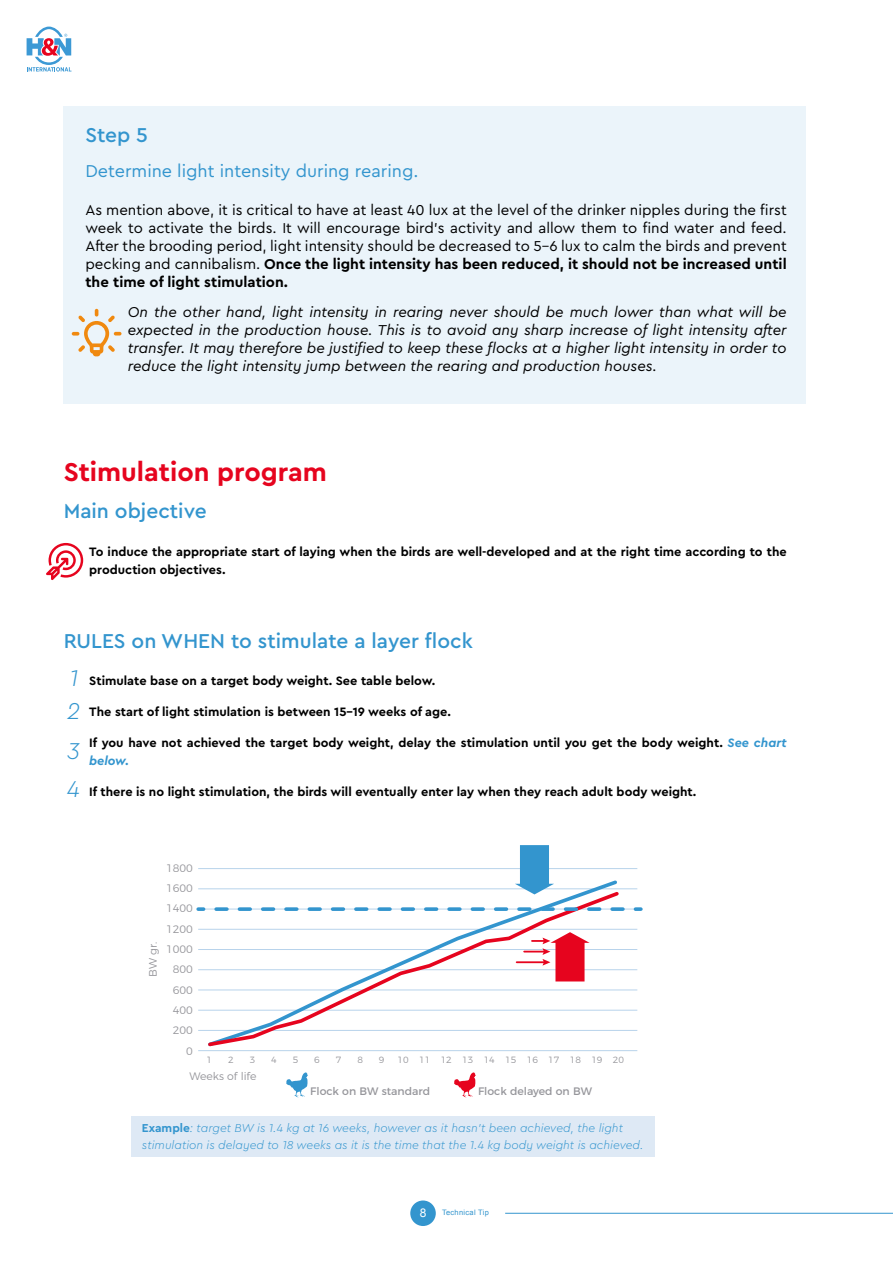
<style>
.page{position:relative;width:893px;height:1263px;background:#fff}
.page>*{position:absolute;margin:0;border:0;box-sizing:border-box;transform-origin:0 0}
.t1{font:700 27px "Cera Pro";color:#e6041e}
.Texto_base{font:italic 300 24px "Cera Pro";color:#3395ce}
.Texto_base-2{font:500 21px "Cera Pro";color:#3395ce}
.Texto_base-3{font:18px "Cera Pro";color:#3395ce}
.Destacado{font:15px/18px "Cera Pro";color:#000;text-align:justify}
.Destacado-2{font:italic 15px/18px "Cera Pro";color:#000;text-align:justify}
.Texto_base-4{font:700 12.75px/18px "Cera Pro";color:#000}
.Pie_de_foto{font:italic 300 12px/16.5px "Cera Pro";color:#3395ce}
.t2{font:12px "Arial";color:#fff}
.t3{font:300 10.8px/20.4px "Montserrat";color:#96969b;text-align:right}
.t4{font:10.8px "Montserrat";color:#96969b}
.t5{font:300 9px "Montserrat";color:#96969b}
.t6{font:7.5px "Arial";letter-spacing:.04em;color:#3395ce}
.s1{font-weight:700}
.s2{font-style:italic;color:#3395ce}
.s3{font-weight:700;font-style:normal}
</style>
<div class="page">
<hr style="left:198px;top:868px;width:439px;height:1px;background:#b8d3eb">
<hr style="left:198px;top:888px;width:439px;height:1px;background:#b8d3eb">
<hr style="left:198px;top:909px;width:439px;height:1px;background:#b8d3eb">
<hr style="left:198px;top:929px;width:439px;height:1px;background:#b8d3eb">
<hr style="left:198px;top:949px;width:439px;height:1px;background:#b8d3eb">
<hr style="left:198px;top:969px;width:439px;height:1px;background:#b8d3eb">
<hr style="left:198px;top:990px;width:439px;height:1px;background:#b8d3eb">
<hr style="left:198px;top:1010px;width:439px;height:1px;background:#b8d3eb">
<hr style="left:198px;top:1030px;width:439px;height:1px;background:#b8d3eb">
<hr style="left:198px;top:1050px;width:439px;height:1px;background:#b8d3eb">
<svg style="left:286px;top:1072px;width:22px;height:25px"></svg>
<svg style="left:454px;top:1072px;width:22px;height:25px"></svg>
<svg style="left:205px;top:880px;width:415px;height:131px"></svg>
<svg style="left:206px;top:889px;width:416px;height:158px"></svg>
<svg style="left:198px;top:907px;width:6px;height:4px"></svg>
<svg style="left:216px;top:907px;width:413px;height:4px"></svg>
<svg style="left:635px;top:907px;width:6px;height:4px"></svg>
<svg style="left:515px;top:845px;width:39px;height:49px"></svg>
<hr style="left:517px;top:961px;width:28px;height:2px;background:#e6041e">
<svg style="left:524px;top:932px;width:66px;height:49px"></svg>
<div style="left:64px;top:106px;width:742px;height:297px;background:#ebf4fa"></div>
<svg style="left:72px;top:309px;width:50px;height:47px"></svg>
<svg style="left:46px;top:543px;width:37px;height:37px"></svg>
<div style="left:131px;top:1116px;width:524px;height:41px;background:#dee9f5"></div>
<hr style="left:505px;top:1213px;width:388px;height:1px;background:#3395ce">
<div style="left:410px;top:1200px;width:26px;height:26px;background:#3395ce;border-radius:50%"></div>
<svg style="left:27px;top:27px;width:44px;height:45px"></svg>
<p class="Texto_base-2" style="left:85px;top:121px;width:64px">Step 5</p>
<p class="Texto_base-3" style="left:85px;top:159px;width:335px">Determine light intensity during rearing.</p>
<p class="Destacado" style="left:85px;top:200px;width:703px">As mention above, it is critical to have at least 40 lux at the level of the drinker nipples during the first week to activate the birds. It will encourage bird’s activity and allow them to find water and feed.<br>After the brooding period, light intensity should be decreased to 5-6 lux to calm the birds and prevent pecking and cannibalism. <span class="s1">Once the light intensity has been reduced, it should not be increased until the time of light stimulation.</span></p>
<p class="Destacado-2" style="left:128px;top:303px;width:660px">On the other hand, light intensity in rearing never should be much lower than what will be expected in the production house. This is to avoid any sharp increase of light intensity after transfer. It may therefore be justified to keep these flocks at a higher light intensity in order to reduce the light intensity jump between the rearing and production houses.</p>
<p class="t1" style="left:64px;top:454px;width:265px">Stimulation program</p>
<p class="Texto_base-2" style="left:64px;top:496px;width:144px">Main objective</p>
<p class="Texto_base-4" style="left:89px;top:542px;width:699px">To induce the appropriate start of laying when the birds are well-developed and at the right time according to the production objectives.</p>
<p class="Texto_base-2" style="left:64px;top:627px;width:411px">RULES on WHEN to stimulate a layer flock</p>
<p class="Texto_base" style="left:69px;top:662px;width:10px">1</p>
<p class="Texto_base" style="left:67px;top:695px;width:15px">2</p>
<p class="Texto_base" style="left:67px;top:735px;width:14px">3</p>
<p class="Texto_base" style="left:67px;top:773px;width:14px">4</p>
<p class="Texto_base-4" style="left:89px;top:671px;width:348px">Stimulate base on a target body weight. See table below.</p>
<p class="Texto_base-4" style="left:89px;top:702px;width:363px">The start of light stimulation is between 15-19 weeks of age.</p>
<p class="Texto_base-4" style="left:89px;top:733px;width:699px">If you have not achieved the target body weight, delay the stimulation until you get the body weight. <span class="s2">See chart below.</span></p>
<p class="Texto_base-4" style="left:89px;top:782px;width:609px">If there is no light stimulation, the birds will eventually enter lay when they reach adult body weight.</p>
<p class="t3" style="left:142px;top:977px;width:37px;rotate:-90deg">BW gr.</p>
<p class="t3" style="left:166px;top:857px;width:28px">1800<br>1600<br>1400<br>1200<br>1000<br>800<br>600<br>400<br>200<br>0</p>
<p class="t5" style="left:207px;top:1053px;width:7px">1</p>
<p class="t5" style="left:228px;top:1053px;width:7px">2</p>
<p class="t5" style="left:250px;top:1053px;width:7px">3</p>
<p class="t5" style="left:271px;top:1053px;width:7px">4</p>
<p class="t5" style="left:293px;top:1053px;width:7px">5</p>
<p class="t5" style="left:314px;top:1053px;width:7px">6</p>
<p class="t5" style="left:336px;top:1053px;width:7px">7</p>
<p class="t5" style="left:357px;top:1053px;width:7px">8</p>
<p class="t5" style="left:379px;top:1053px;width:7px">9</p>
<p class="t5" style="left:398px;top:1053px;width:228px">10 11 12 13 14 15 16 17 18 19 20</p>
<p class="t4" style="left:310px;top:1083px;width:121px">Flock on BW standard</p>
<p class="t4" style="left:478px;top:1083px;width:115px">Flock delayed on BW</p>
<p class="t3" style="left:190px;top:1065px;width:68px">Weeks of life</p>
<p class="Pie_de_foto" style="left:142px;top:1119px;width:503px"><span class="s3">Example</span>: target BW is 1.4 kg at 16 weeks, however as it hasn’t been achieved, the light stimulation is delayed to 18 weeks as it is the time that the 1.4 kg body weight is achieved.</p>
<p class="t2" style="left:420px;top:1205px;width:8px">8</p>
<p class="t6" style="left:442px;top:1207px;width:48px">Technical Tip</p>
</div>
